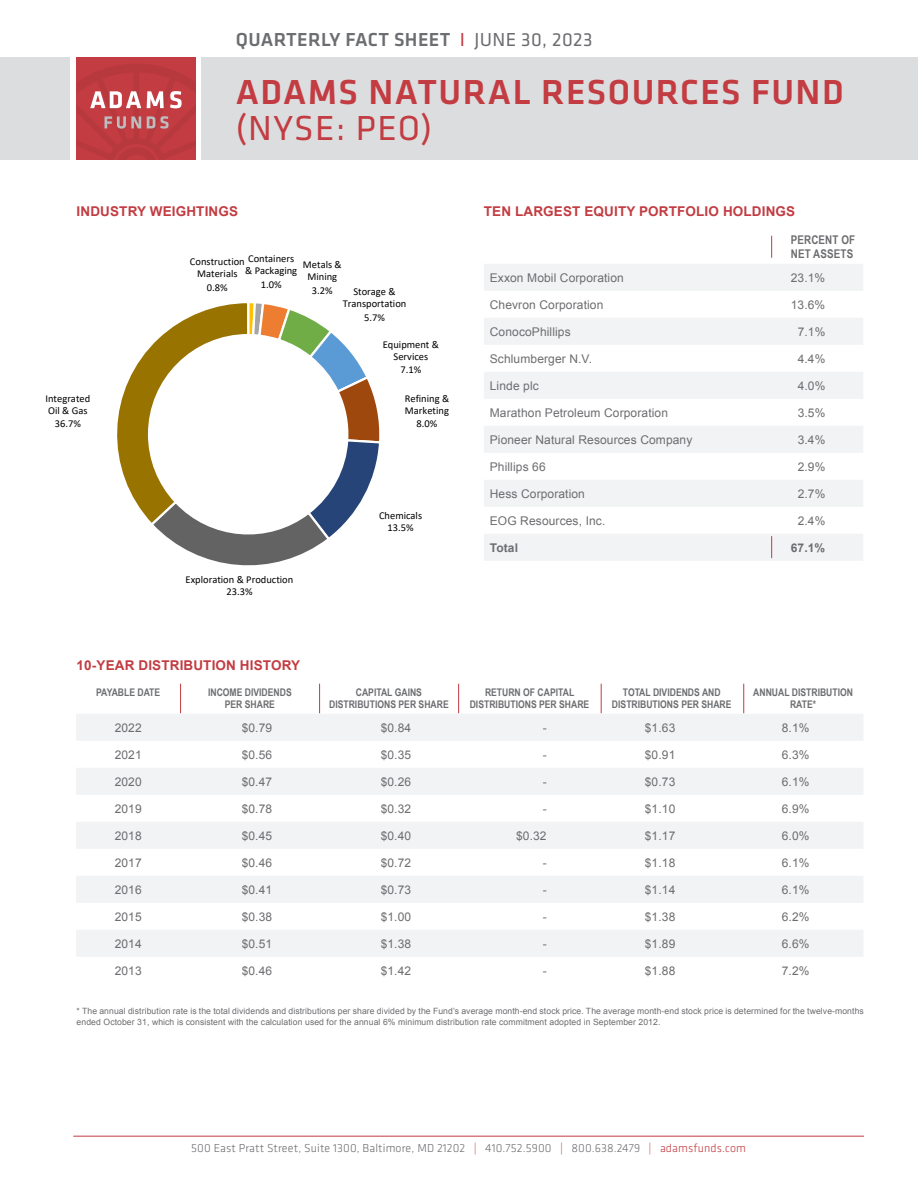
<style>
.page{position:relative;width:918px;height:1188px;background:#fff}
.page>*{position:absolute;margin:0;border:0;box-sizing:border-box;transform-origin:0 0}
.t1{font:500 36px/36px "Klavika";letter-spacing:.04em;color:#c23c42}
.t2{font:500 19.5px "Klavika";letter-spacing:.02em;color:#6c6d70}
.t3{font:700 13.5px "Arial";letter-spacing:.01em;color:#c23c42}
.t4{font:12px "Arial";letter-spacing:.01em;color:#6c6d70}
.t5{font:300 12px "Klavika";letter-spacing:.01em;color:#6c6d70}
.t6{font:700 12px/13.5px "Arial Narrow";letter-spacing:.01em;color:#6c6d70}
.t7{font:700 12px "Arial";letter-spacing:.01em;color:#6c6d70}
.t8{font:10.5px/12px "Calibri";color:#000;text-align:center}
.t9{font:700 10.5px/12px "Arial Narrow";color:#6c6d70;text-align:center}
.t10{font:8.7px/10.5px "Arial";letter-spacing:.01em;color:#6c6d70}
.s1{font-weight:400;color:#c23c42}
.s2{font-weight:400}
.s3{color:#c23c42}
</style>
<div class="page">
<div style="left:202px;top:57px;width:716px;height:103px;background:#dcdddf"></div>
<div style="left:0;top:57px;width:70px;height:103px;background:#dcdddf"></div>
<svg style="left:180px;top:684px;width:1px;height:29px"></svg>
<svg style="left:319px;top:684px;width:1px;height:29px"></svg>
<svg style="left:458px;top:684px;width:1px;height:29px"></svg>
<svg style="left:601px;top:684px;width:1px;height:29px"></svg>
<svg style="left:743px;top:684px;width:1px;height:29px"></svg>
<hr style="left:73px;top:1136px;width:791px;height:1px;background:#c23c42">
<svg style="left:76px;top:714px;width:787px;height:243px;fill:#f2f3f4"></svg>
<div style="left:77px;top:57px;width:118px;height:103px;background:#c23c42"></div>
<svg style="left:77px;top:64px;width:118px;height:96px"></svg>
<svg style="left:484px;top:264px;width:379px;height:297px;fill:#f2f3f4"></svg>
<svg style="left:771px;top:236px;width:1px;height:22px"></svg>
<svg style="left:771px;top:536px;width:1px;height:22px"></svg>
<svg style="left:117px;top:303px;width:263px;height:263px"></svg>
<p class="t2" style="left:236px;top:26px;width:358px">QUARTERLY FACT SHEET <span class="s1">I</span> <span class="s2">JUNE 30, 2023</span></p>
<p class="t1" style="left:236px;top:73px;width:609px">ADAMS NATURAL RESOURCES FUND <span class="s2">(NYSE: PEO)</span></p>
<p class="t3" style="left:77px;top:203px;width:163px">INDUSTRY WEIGHTINGS</p>
<p class="t8" style="left:45px;top:392px;width:46px;text-align:left">Integrated<br>Oil &amp; Gas</p>
<p class="t8" style="left:55px;top:417px;width:28px">36.7%</p>
<p class="t8" style="left:245px;top:252px;width:54px;text-align:left">Containers &amp; Packaging</p>
<p class="t8" style="left:261px;top:278px;width:22px">1.0%</p>
<p class="t8" style="left:190px;top:255px;width:56px">Construction<br>Materials</p>
<p class="t8" style="left:207px;top:281px;width:22px">0.8%</p>
<p class="t8" style="left:303px;top:258px;width:40px">Metals &amp;<br>Mining</p>
<p class="t8" style="left:312px;top:284px;width:22px">3.2%</p>
<p class="t8" style="left:343px;top:285px;width:65px">Storage &amp;<br>Transportation</p>
<p class="t8" style="left:364px;top:311px;width:22px">5.7%</p>
<p class="t8" style="left:383px;top:338px;width:58px">Equipment &amp;<br>Services</p>
<p class="t8" style="left:401px;top:363px;width:22px">7.1%</p>
<p class="t8" style="left:405px;top:392px;width:46px;text-align:left">Refining &amp;<br>Marketing</p>
<p class="t8" style="left:417px;top:417px;width:22px">8.0%</p>
<p class="t8" style="left:186px;top:573px;width:109px">Exploration &amp; Production<br>23.3%</p>
<p class="t8" style="left:379px;top:509px;width:45px">Chemicals<br>13.5%</p>
<p class="t3" style="left:77px;top:657px;width:225px">10-YEAR DISTRIBUTION HISTORY</p>
<p class="t3" style="left:484px;top:203px;width:313px">TEN LARGEST EQUITY PORTFOLIO HOLDINGS</p>
<p class="t6" style="left:791px;top:233px;width:66px">PERCENT OF<br>NET ASSETS</p>
<p class="t4" style="left:490px;top:270px;width:136px">Exxon Mobil Corporation</p>
<p class="t4" style="left:791px;top:270px;width:36px">23.1%</p>
<p class="t4" style="left:490px;top:297px;width:115px">Chevron Corporation</p>
<p class="t4" style="left:791px;top:297px;width:36px">13.6%</p>
<p class="t4" style="left:490px;top:324px;width:82px">ConocoPhillips</p>
<p class="t4" style="left:798px;top:324px;width:29px">7.1%</p>
<p class="t4" style="left:490px;top:351px;width:104px">Schlumberger N.V.</p>
<p class="t4" style="left:798px;top:351px;width:29px">4.4%</p>
<p class="t4" style="left:490px;top:378px;width:50px">Linde plc</p>
<p class="t4" style="left:798px;top:378px;width:29px">4.0%</p>
<p class="t4" style="left:490px;top:405px;width:180px">Marathon Petroleum Corporation</p>
<p class="t4" style="left:798px;top:405px;width:29px">3.5%</p>
<p class="t4" style="left:490px;top:432px;width:204px">Pioneer Natural Resources Company</p>
<p class="t4" style="left:798px;top:432px;width:29px">3.4%</p>
<p class="t4" style="left:490px;top:459px;width:57px">Phillips 66</p>
<p class="t4" style="left:798px;top:459px;width:29px">2.9%</p>
<p class="t4" style="left:490px;top:486px;width:97px">Hess Corporation</p>
<p class="t4" style="left:798px;top:486px;width:29px">2.7%</p>
<p class="t4" style="left:490px;top:513px;width:117px">EOG Resources, Inc.</p>
<p class="t4" style="left:798px;top:513px;width:29px">2.4%</p>
<p class="t7" style="left:490px;top:540px;width:30px">Total</p>
<p class="t7" style="left:791px;top:540px;width:36px">67.1%</p>
<p class="t9" style="left:96px;top:686px;width:66px">PAYABLE DATE</p>
<p class="t9" style="left:208px;top:686px;width:85px">INCOME DIVIDENDS<br>PER SHARE</p>
<p class="t9" style="left:329px;top:686px;width:121px">CAPITAL GAINS<br>DISTRIBUTIONS PER SHARE</p>
<p class="t9" style="left:470px;top:686px;width:121px">RETURN OF CAPITAL<br>DISTRIBUTIONS PER SHARE</p>
<p class="t9" style="left:612px;top:686px;width:121px">TOTAL DIVIDENDS AND<br>DISTRIBUTIONS PER SHARE</p>
<p class="t9" style="left:753px;top:686px;width:101px">ANNUAL DISTRIBUTION</p>
<p class="t9" style="left:790px;top:698px;width:28px">RATE*</p>
<p class="t4" style="left:115px;top:720px;width:29px">2022</p>
<p class="t4" style="left:242px;top:720px;width:32px">$0.79</p>
<p class="t4" style="left:381px;top:720px;width:32px">$0.84</p>
<p class="t4" style="left:543px;top:720px;width:5px">-</p>
<p class="t4" style="left:645px;top:720px;width:32px">$1.63</p>
<p class="t4" style="left:782px;top:720px;width:29px">8.1%</p>
<p class="t4" style="left:115px;top:747px;width:29px">2021</p>
<p class="t4" style="left:242px;top:747px;width:32px">$0.56</p>
<p class="t4" style="left:381px;top:747px;width:32px">$0.35</p>
<p class="t4" style="left:543px;top:747px;width:5px">-</p>
<p class="t4" style="left:645px;top:747px;width:32px">$0.91</p>
<p class="t4" style="left:782px;top:747px;width:29px">6.3%</p>
<p class="t4" style="left:115px;top:774px;width:29px">2020</p>
<p class="t4" style="left:242px;top:774px;width:32px">$0.47</p>
<p class="t4" style="left:381px;top:774px;width:32px">$0.26</p>
<p class="t4" style="left:543px;top:774px;width:5px">-</p>
<p class="t4" style="left:645px;top:774px;width:32px">$0.73</p>
<p class="t4" style="left:782px;top:774px;width:29px">6.1%</p>
<p class="t4" style="left:115px;top:801px;width:29px">2019</p>
<p class="t4" style="left:242px;top:801px;width:32px">$0.78</p>
<p class="t4" style="left:381px;top:801px;width:32px">$0.32</p>
<p class="t4" style="left:543px;top:801px;width:5px">-</p>
<p class="t4" style="left:645px;top:801px;width:32px">$1.10</p>
<p class="t4" style="left:782px;top:801px;width:29px">6.9%</p>
<p class="t4" style="left:115px;top:828px;width:29px">2018</p>
<p class="t4" style="left:242px;top:828px;width:32px">$0.45</p>
<p class="t4" style="left:381px;top:828px;width:32px">$0.40</p>
<p class="t4" style="left:516px;top:828px;width:32px">$0.32</p>
<p class="t4" style="left:645px;top:828px;width:32px">$1.17</p>
<p class="t4" style="left:782px;top:828px;width:29px">6.0%</p>
<p class="t4" style="left:115px;top:855px;width:29px">2017</p>
<p class="t4" style="left:242px;top:855px;width:32px">$0.46</p>
<p class="t4" style="left:381px;top:855px;width:32px">$0.72</p>
<p class="t4" style="left:543px;top:855px;width:5px">-</p>
<p class="t4" style="left:645px;top:855px;width:32px">$1.18</p>
<p class="t4" style="left:782px;top:855px;width:29px">6.1%</p>
<p class="t4" style="left:115px;top:882px;width:29px">2016</p>
<p class="t4" style="left:242px;top:882px;width:32px">$0.41</p>
<p class="t4" style="left:381px;top:882px;width:32px">$0.73</p>
<p class="t4" style="left:543px;top:882px;width:5px">-</p>
<p class="t4" style="left:645px;top:882px;width:32px">$1.14</p>
<p class="t4" style="left:782px;top:882px;width:29px">6.1%</p>
<p class="t4" style="left:115px;top:909px;width:29px">2015</p>
<p class="t4" style="left:242px;top:909px;width:32px">$0.38</p>
<p class="t4" style="left:381px;top:909px;width:32px">$1.00</p>
<p class="t4" style="left:543px;top:909px;width:5px">-</p>
<p class="t4" style="left:645px;top:909px;width:32px">$1.38</p>
<p class="t4" style="left:782px;top:909px;width:29px">6.2%</p>
<p class="t4" style="left:115px;top:936px;width:29px">2014</p>
<p class="t4" style="left:242px;top:936px;width:32px">$0.51</p>
<p class="t4" style="left:381px;top:936px;width:32px">$1.38</p>
<p class="t4" style="left:543px;top:936px;width:5px">-</p>
<p class="t4" style="left:645px;top:936px;width:32px">$1.89</p>
<p class="t4" style="left:782px;top:936px;width:29px">6.6%</p>
<p class="t4" style="left:115px;top:963px;width:29px">2013</p>
<p class="t4" style="left:242px;top:963px;width:32px">$0.46</p>
<p class="t4" style="left:381px;top:963px;width:32px">$1.42</p>
<p class="t4" style="left:543px;top:963px;width:5px">-</p>
<p class="t4" style="left:645px;top:963px;width:32px">$1.88</p>
<p class="t4" style="left:782px;top:963px;width:29px">7.2%</p>
<p class="t10" style="left:77px;top:1006px;width:789px">* The annual distribution rate is the total dividends and distributions per share divided by the Fund’s average month-end stock price. The average month-end stock price is determined for the twelve-months ended October 31, which is consistent with the calculation used for the annual 6% minimum distribution rate commitment adopted in September 2012.</p>
<p class="t5" style="left:191px;top:1141px;width:556px">500 East Pratt Street, Suite 1300, Baltimore, MD 21202 <span class="s3">|</span> 410.752.5900 <span class="s3">|</span> 800.638.2479 <span class="s3">| adamsfunds.com</span></p>
</div>
